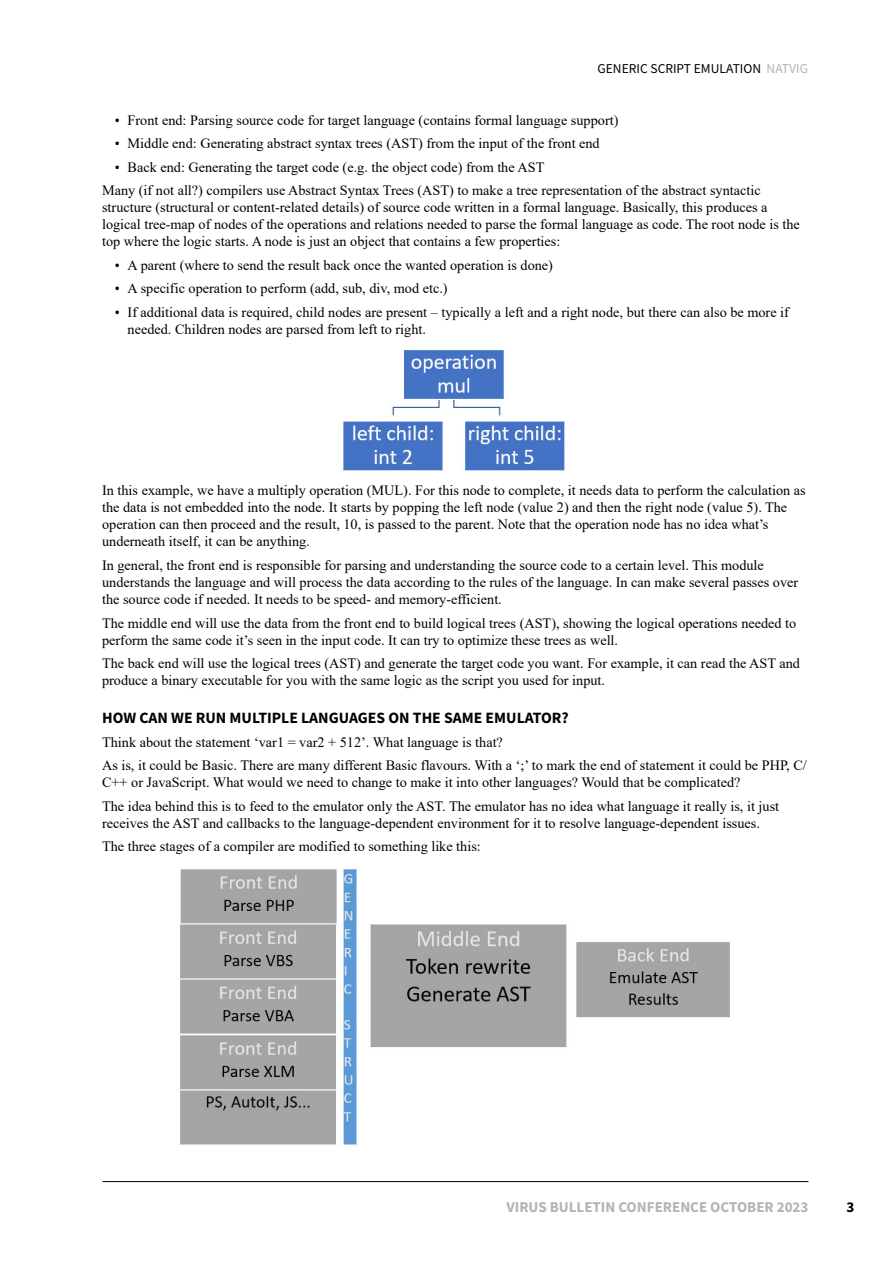
<style>
.page{position:relative;width:893px;height:1263px;background:#fff}
.page>*{position:absolute;margin:0;border:0;box-sizing:border-box;transform-origin:0 0}
.t1{font:700 15.75px "Source Sans Pro";color:#000}
.t2{font:700 15px "Source Sans Pro";color:#b1b3b4}
.t3{font:700 15px "Source Sans Pro";color:#000}
.t4{font:14.25px/17.1px "Times New Roman";color:#000}
.t5{font:13.5px "Source Sans Pro";color:#000}
.s1{color:#b1b3b4}
</style>
<div class="page">
<hr style="left:103px;top:1181px;width:705px;height:1px;background:#000">
<img style="left:343px;top:350px;width:222px;height:121px">
<img style="left:180px;top:867px;width:550px;height:280px">
<p class="t5" style="left:597px;top:60px;width:212px">GENERIC SCRIPT EMULATION <span class="s1">NATVIG</span></p>
<p class="t4" style="left:115px;top:111px;width:505px">• Front end: Parsing source code for target language (contains formal language support)</p>
<p class="t4" style="left:115px;top:134px;width:486px">• Middle end: Generating abstract syntax trees (AST) from the input of the front end</p>
<p class="t4" style="left:102px;top:155px;width:660px;line-height:23.4px;text-indent:13px">• Back end: Generating the target code (e.g. the object code) from the AST<br>Many (if not all?) compilers use Abstract Syntax Trees (AST) to make a tree representation of the abstract syntactic</p>
<p class="t4" style="left:102px;top:198px;width:699px">structure (structural or content-related details) of source code written in a formal language. Basically, this produces a logical tree-map of nodes of the operations and relations needed to parse the formal language as code. The root node is the top where the logic starts. A node is just an object that contains a few properties:</p>
<p class="t4" style="left:115px;top:256px;width:440px">• A parent (where to send the result back once the wanted operation is done)</p>
<p class="t4" style="left:115px;top:280px;width:334px">• A specific operation to perform (add, sub, div, mod etc.)</p>
<p class="t4" style="left:128px;top:303px;width:663px;text-indent:-13px">• If additional data is required, child nodes are present – typically a left and a right node, but there can also be more if needed. Children nodes are parsed from left to right.</p>
<p class="t4" style="left:102px;top:481px;width:705px">In this example, we have a multiply operation (MUL). For this node to complete, it needs data to perform the calculation as the data is not embedded into the node. It starts by popping the left node (value 2) and then the right node (value 5). The operation can then proceed and the result, 10, is passed to the parent. Note that the operation node has no idea what’s underneath itself, it can be anything.</p>
<p class="t4" style="left:102px;top:556px;width:698px">In general, the front end is responsible for parsing and understanding the source code to a certain level. This module understands the language and will process the data according to the rules of the language. In can make several passes over the source code if needed. It needs to be speed- and memory-efficient.</p>
<p class="t4" style="left:102px;top:614px;width:696px">The middle end will use the data from the front end to build logical trees (AST), showing the logical operations needed to perform the same code it’s seen in the input code. It can try to optimize these trees as well.</p>
<p class="t4" style="left:102px;top:654px;width:699px">The back end will use the logical trees (AST) and generate the target code you want. For example, it can read the AST and produce a binary executable for you with the same logic as the script you used for input.</p>
<p class="t1" style="left:102px;top:707px;width:468px">HOW CAN WE RUN MULTIPLE LANGUAGES ON THE SAME EMULATOR?</p>
<p class="t4" style="left:102px;top:730px;width:706px;line-height:23.4px">Think about the statement ‘var1 = var2 + 512’. What language is that?<br>As is, it could be Basic. There are many different Basic flavours. With a ‘;’ to mark the end of statement it could be PHP, C/</p>
<p class="t4" style="left:102px;top:770px;width:679px;line-height:23.4px">C++ or JavaScript. What would we need to change to make it into other languages? Would that be complicated?<br>The idea behind this is to feed to the emulator only the AST. The emulator has no idea what language it really is, it just</p>
<p class="t4" style="left:102px;top:811px;width:659px;line-height:23.4px">receives the AST and callbacks to the language-dependent environment for it to resolve language-dependent issues.<br>The three stages of a compiler are modified to something like this:</p>
<p class="t2" style="left:507px;top:1196px;width:303px">VIRUS BULLETIN CONFERENCE OCTOBER 2023</p>
<p class="t3" style="left:846px;top:1196px;width:9px">3</p>
</div>
